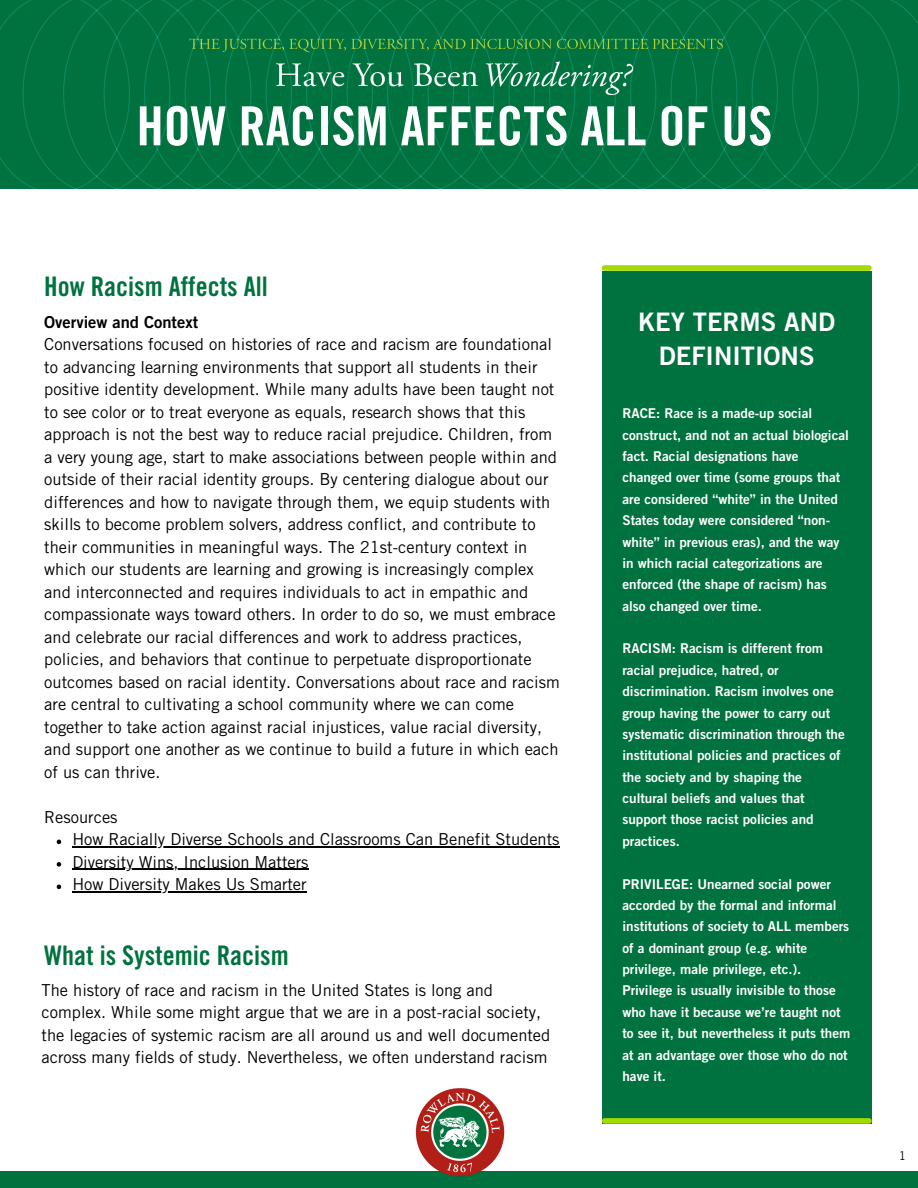
<style>
.page{position:relative;width:918px;height:1188px;background:#fff}
.page>*{position:absolute;margin:0;border:0;box-sizing:border-box;transform-origin:0 0}
.t1{font:54px "Trade Gothic LT Std Bd Cn 20";color:#fff}
.t2{font:27px "Trade Gothic LT Std Bd Cn 20";color:#00723f}
.t3{font:25.5px/34.8px "Trade Gothic LT Std Bd 2";color:#fff;text-align:center}
.t4{font:16.5px/22.5px "Trade Gothic LT Std";color:#000}
.t5{font:16.5px "Trade Gothic LT Std Bd 2";color:#000}
.t6{font:13.5px/21.3px "Trade Gothic LT Std Bd 2";color:#fff}
.t7{font:12px "Trade Gothic LT Std";color:#000}
</style>
<div class="page">
<div style="left:602px;top:271px;width:270px;height:853px;background:#00723f"></div>
<div style="left:605px;top:265px;width:264px;height:6px;background:#a1db00"></div>
<div style="left:605px;top:1118px;width:264px;height:6px;background:#a1db00"></div>
<div style="left:0;top:1171px;width:918px;height:17px;background:#00723f"></div>
<img style="left:415px;top:1088px;width:89px;height:89px">
<img style="left:0;top:0;width:918px;height:189px">
<svg style="left:57px;top:840px;width:4px;height:4px"></svg>
<hr style="left:72px;top:846px;width:488px;height:1px;background:#000">
<svg style="left:57px;top:862px;width:4px;height:5px"></svg>
<hr style="left:72px;top:869px;width:237px;height:1px;background:#000">
<svg style="left:57px;top:885px;width:4px;height:4px"></svg>
<hr style="left:72px;top:891px;width:235px;height:1px;background:#000">
<h1 class="t1" style="left:137px;top:106px;width:637px">HOW RACISM AFFECTS ALL OF US</h1>
<h2 class="t2" style="left:44px;top:276px;width:225px">How Racism Affects All</h2>
<p class="t5" style="left:44px;top:316px;width:155px">Overview and Context</p>
<p class="t4" style="left:44px;top:335px;width:517px">Conversations focused on histories of race and racism are foundational to advancing learning environments that support all students in their positive identity development. While many adults have been taught not to see color or to treat everyone as equals, research shows that this approach is not the best way to reduce racial prejudice. Children, from a very young age, start to make associations between people within and outside of their racial identity groups. By centering dialogue about our differences and how to navigate through them, we equip students with skills to become problem solvers, address conflict, and contribute to their communities in meaningful ways. The 21st-century context in which our students are learning and growing is increasingly complex and interconnected and requires individuals to act in empathic and compassionate ways toward others. In order to do so, we must embrace and celebrate our racial differences and work to address practices, policies, and behaviors that continue to perpetuate disproportionate outcomes based on racial identity. Conversations about race and racism are central to cultivating a school community where we can come together to take action against racial injustices, value racial diversity, and support one another as we continue to build a future in which each of us can thrive.</p>
<p class="t4" style="left:44px;top:808px;width:75px">Resources</p>
<p class="t4" style="left:72px;top:830px;width:489px">How Racially Diverse Schools and Classrooms Can Benefit Students<br>Diversity Wins, Inclusion Matters<br>How Diversity Makes Us Smarter</p>
<h2 class="t2" style="left:44px;top:946px;width:246px">What is Systemic Racism</h2>
<p class="t4" style="left:42px;top:981px;width:510px">The history of race and racism in the United States is long and complex. While some might argue that we are in a post-racial society, the legacies of systemic racism are all around us and well documented across many fields of study. Nevertheless, we often understand racism</p>
<h3 class="t3" style="left:638px;top:308px;width:198px">KEY TERMS AND<br>DEFINITIONS</h3>
<p class="t6" style="left:622px;top:405px;width:228px">RACE: Race is a made-up social construct, and not an actual biological fact. Racial designations have changed over time (some groups that are considered “white” in the United States today were considered “non&shy;white” in previous eras), and the way in which racial categorizations are enforced (the shape of racism) has also changed over time.</p>
<p class="t6" style="left:622px;top:640px;width:224px">RACISM: Racism is different from racial prejudice, hatred, or discrimination. Racism involves one group having the power to carry out systematic discrimination through the institutional policies and practices of the society and by shaping the cultural beliefs and values that support those racist policies and practices.</p>
<p class="t6" style="left:622px;top:875px;width:229px">PRIVILEGE: Unearned social power accorded by the formal and informal institutions of society to ALL members of a dominant group (e.g. white privilege, male privilege, etc.).<br>Privilege is usually invisible to those who have it because we’re taught not to see it, but nevertheless it puts them at an advantage over those who do not have it.</p>
<p class="t7" style="left:899px;top:1151px;width:9px">1</p>
</div>
